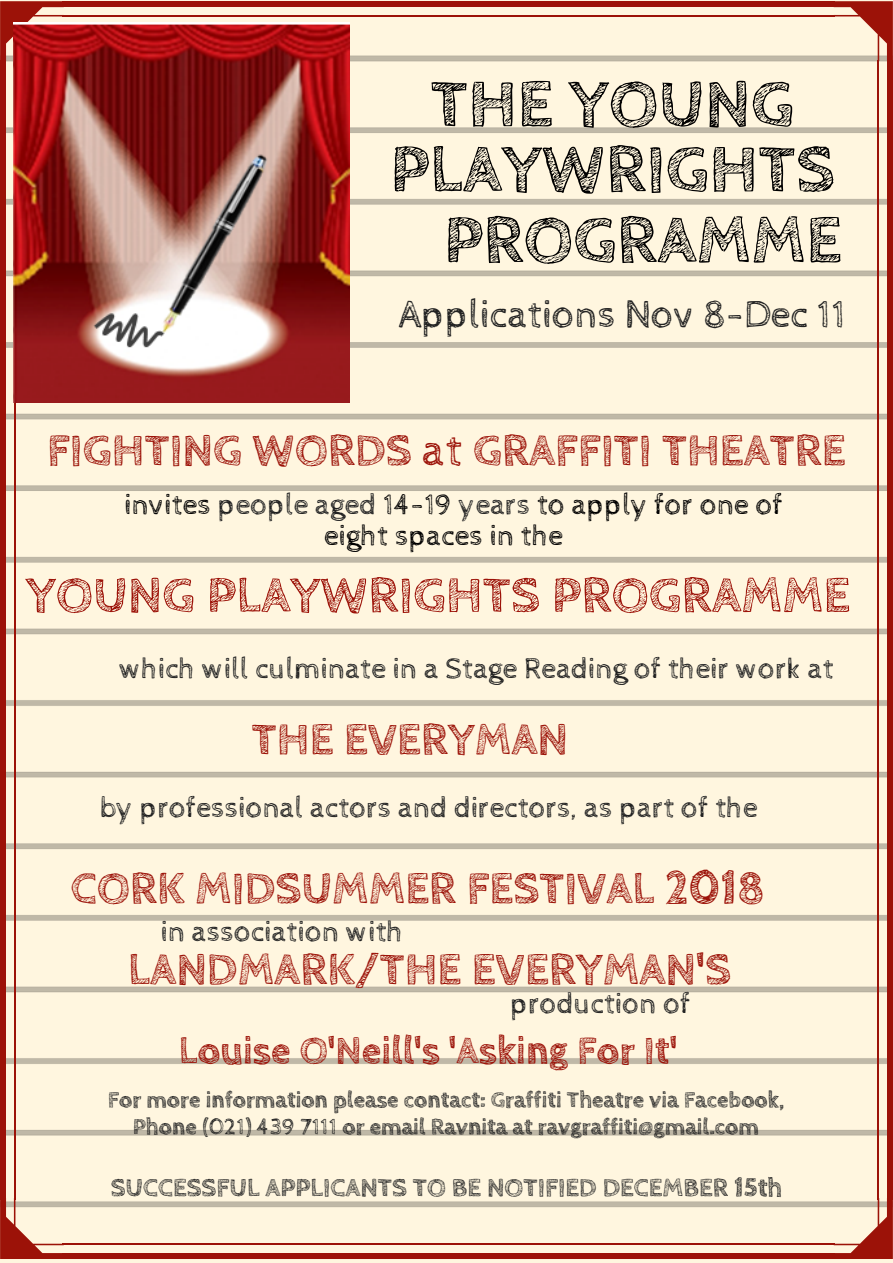
<style>
.page{position:relative;width:893px;height:1263px;background:#fff}
.page>*{position:absolute;margin:0;border:0;box-sizing:border-box;transform-origin:0 0}
.t1{font:700 69.45px "Cabin Sketch";color:#000}
.t2{font:700 52.05px "Cabin Sketch";color:#9c1208}
.t3{font:700 46.35px "Cabin Sketch";color:#9c1208}
.t4{font:700 39.6px "Cabin Sketch";color:#9c1208}
.t5{font:39.6px "Cabin Sketch";color:#222}
.t6{font:29.7px "Cabin Sketch";color:#222}
.t7{font:29.7px/30.3px "Cabin Sketch";color:#000}
.t8{font:700 26.4px "Cabin Sketch";color:#222}
.t9{font:700 23.1px/27px "Cabin Sketch";color:#222;text-align:center}
.s1{font-weight:400}
.s2{color:#222}
</style>
<div class="page">
<img style="left:0;top:0;width:892px;height:1262px">
<svg style="left:0;top:1px;width:64px;height:60px;background:#b85446"></svg>
<div style="left:0;top:60px;width:6px;height:1139px;background:#9c1208"></div>
<hr style="left:14px;top:60px;width:1px;height:1139px;background:#9c1208">
<svg style="left:0;top:1198px;width:64px;height:61px;background:#d49b8a"></svg>
<div style="left:63px;top:1253px;width:771px;height:6px;background:#9c1208"></div>
<hr style="left:63px;top:1244px;width:771px;height:1px;background:#9c1208">
<svg style="left:833px;top:1198px;width:59px;height:61px;background:#d39988"></svg>
<hr style="left:877px;top:60px;width:2px;height:1139px;background:#9c1208">
<div style="left:886px;top:60px;width:6px;height:1139px;background:#9c1208"></div>
<svg style="left:833px;top:1px;width:59px;height:60px;background:#d39987"></svg>
<hr style="left:63px;top:15px;width:771px;height:2px;background:#9c1208">
<div style="left:63px;top:1px;width:771px;height:6px;background:#9c1208"></div>
<img style="left:13px;top:22px;width:337px;height:380px">
<h1 class="t1" style="left:430px;top:65px;width:365px">THE YOUNG</h1>
<h1 class="t1" style="left:390px;top:130px;width:446px">PLAYWRIGHTS</h1>
<h1 class="t1" style="left:443px;top:201px;width:400px">PROGRAMME</h1>
<h3 class="t5" style="left:399px;top:293px;width:448px">Applications Nov 8-Dec 11</h3>
<h3 class="t3" style="left:47px;top:425px;width:800px">FIGHTING WORDS <span class="s1">at</span> GRAFFITI THEATRE</h3>
<p class="t7" style="left:324px;top:491px;width:460px;text-indent:-200px">invites <span class="s2">people aged</span> 14-19 <span class="s2">years</span> to apply for one of eight spaces in the</p>
<h2 class="t2" style="left:26px;top:566px;width:825px">YOUNG PLAYWRIGHTS PROGRAMME</h2>
<p class="t6" style="left:119px;top:652px;width:716px">which will culminate in a Stage Reading of their work at</p>
<h3 class="t3" style="left:252px;top:714px;width:318px">THE EVERYMAN</h3>
<p class="t6" style="left:100px;top:791px;width:659px">by professional actors and directors, as part of the</p>
<h3 class="t3" style="left:71px;top:862px;width:695px">CORK MIDSUMMER FESTIVAL 2018</h3>
<p class="t6" style="left:161px;top:915px;width:244px">in association with</p>
<h3 class="t3" style="left:128px;top:943px;width:604px">LANDMARK/THE EVERYMAN'S</h3>
<p class="t6" style="left:510px;top:987px;width:182px">production of</p>
<h3 class="t4" style="left:179px;top:1029px;width:500px">Louise O'Neill's 'Asking For It'</h3>
<p class="t9" style="left:108px;top:1087px;width:678px">For more information please contact: Graffiti Theatre via Facebook,<br>Phone <span class="s1">(021) 439 7111</span> or email Ravnita at ravgraffiti@gmail.com</p>
<p class="t8" style="left:111px;top:1173px;width:673px">SUCCESSFUL APPLICANTS TO BE NOTIFIED DECEMBER 15th</p>
</div>
